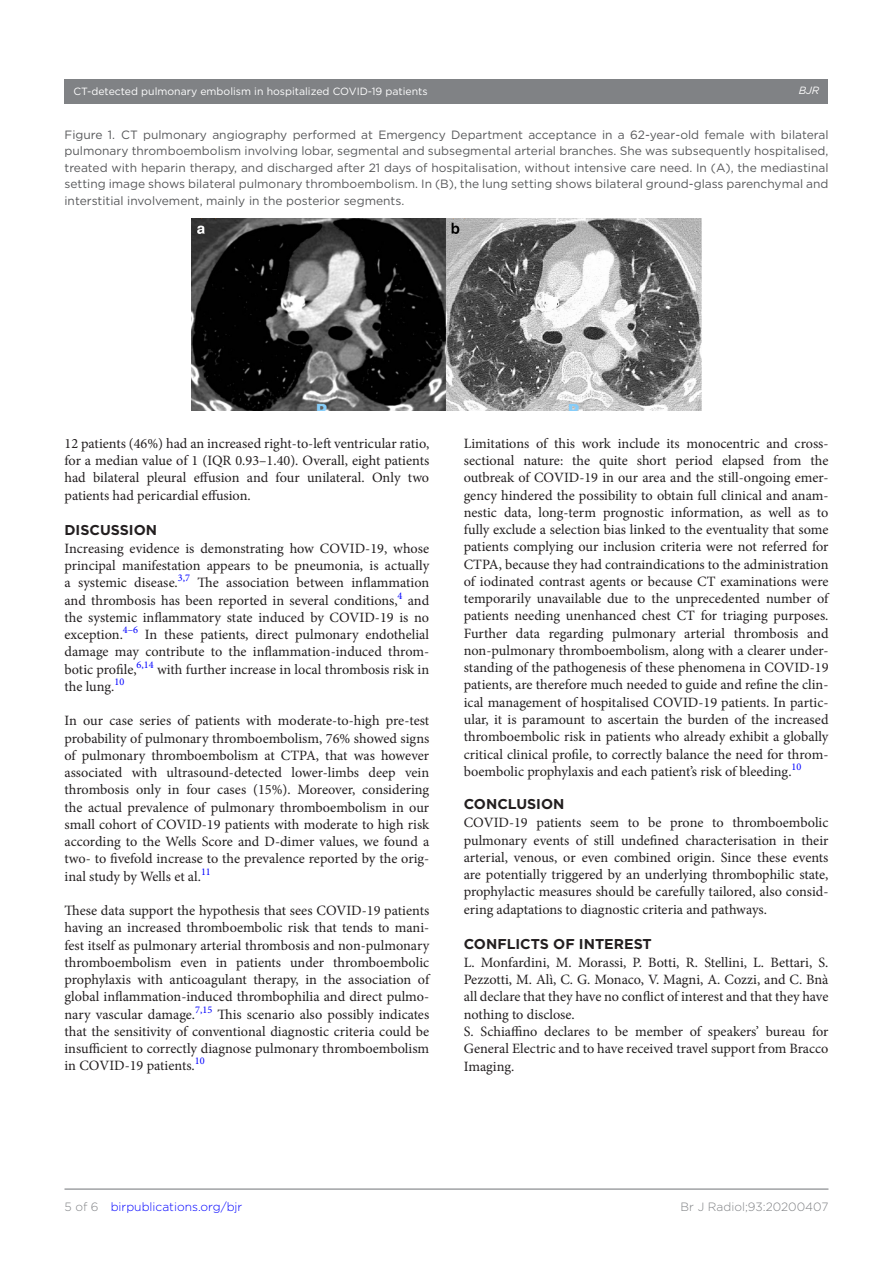
<style>
.page{position:relative;width:893px;height:1263px;background:#fff}
.page>*{position:absolute;margin:0;border:0;box-sizing:border-box;transform-origin:0 0}
.t1{font:14.25px/17.2px "Minion Pro";color:#231f20;text-align:justify}
.t2{font:700 14.25px "Gotham";color:#231f20}
.t3{font:12px/16.5px "Gotham";color:#57585a;text-align:justify}
.t4{font:300 12px "Gotham";color:#00f}
.t5{font:300 12px "Gotham";color:#808285}
.t6{font:10.5px "Gotham";color:#fff}
.t7{font:italic 10.5px "Gotham";color:#fff}
.s1{color:#808285}
</style>
<div class="page">
<hr style="left:64px;top:1188px;width:764px;height:2px;background:#808285">
<div style="left:64px;top:79px;width:764px;height:24px;background:#808285"></div>
<img style="left:191px;top:219px;width:511px;height:191px">
<p class="t6" style="left:74px;top:85px;width:356px">CT-detected pulmonary embolism in hospitalized COVID-19 patients</p>
<p class="t7" style="left:799px;top:85px;width:22px">BJR</p>
<p class="t3" style="left:64px;top:126px;width:765px">Figure 1. CT pulmonary angiography performed at Emergency Department acceptance in a 62-year-old female with bilateral pulmonary thromboembolism involving lobar, segmental and subsegmental arterial branches. She was subsequently hospitalised, treated with heparin therapy, and discharged after 21 days of hospitalisation, without intensive care need. In (A), the mediastinal setting image shows bilateral pulmonary thromboembolism. In (B), the lung setting shows bilateral ground-glass parenchymal and interstitial involvement, mainly in the posterior segments.</p>
<p class="t1" style="left:64px;top:435px;width:366px">12 patients (46%) had an increased right-to-left ventricular ratio, for a median value of 1 (IQR 0.93–1.40). Overall, eight patients had bilateral pleural effusion and four unilateral. Only two patients had pericardial effusion.</p>
<p class="t2" style="left:64px;top:520px;width:94px">DISCUSSION</p>
<p class="t1" style="left:64px;top:540px;width:366px">Increasing evidence is demonstrating how COVID-19, whose principal manifestation appears to be pneumonia, is actually a systemic disease.<sup>3,7</sup> The association between inflammation and thrombosis has been reported in several conditions,<sup>4</sup> and the systemic inflammatory state induced by COVID-19 is no exception.<sup>4–6</sup> In these patients, direct pulmonary endothelial damage may contribute to the inflammation-induced throm&shy;botic profile,<sup>6,14</sup> with further increase in local thrombosis risk in the lung.<sup>10</sup></p>
<p class="t1" style="left:64px;top:712px;width:366px">In our case series of patients with moderate-to-high pre-test probability of pulmonary thromboembolism, 76% showed signs of pulmonary thromboembolism at CTPA, that was however associated with ultrasound-detected lower-limbs deep vein thrombosis only in four cases (15%). Moreover, considering the actual prevalence of pulmonary thromboembolism in our small cohort of COVID-19 patients with moderate to high risk according to the Wells Score and D-dimer values, we found a two- to fivefold increase to the prevalence reported by the orig&shy;inal study by Wells et al.<sup>11</sup></p>
<p class="t1" style="left:64px;top:902px;width:366px">These data support the hypothesis that sees COVID-19 patients having an increased thromboembolic risk that tends to mani&shy;fest itself as pulmonary arterial thrombosis and non-pulmonary thromboembolism even in patients under thromboembolic prophylaxis with anticoagulant therapy, in the association of global inflammation-induced thrombophilia and direct pulmo&shy;nary vascular damage.<sup>7,15</sup> This scenario also possibly indicates that the sensitivity of conventional diagnostic criteria could be insufficient to correctly diagnose pulmonary thromboembolism in COVID-19 patients.<sup>10</sup></p>
<p class="t1" style="left:464px;top:435px;width:366px">Limitations of this work include its monocentric and cross&shy;sectional nature: the quite short period elapsed from the outbreak of COVID-19 in our area and the still-ongoing emer&shy;gency hindered the possibility to obtain full clinical and anam&shy;nestic data, long-term prognostic information, as well as to fully exclude a selection bias linked to the eventuality that some patients complying our inclusion criteria were not referred for CTPA, because they had contraindications to the administration of iodinated contrast agents or because CT examinations were temporarily unavailable due to the unprecedented number of patients needing unenhanced chest CT for triaging purposes.<br>Further data regarding pulmonary arterial thrombosis and non-pulmonary thromboembolism, along with a clearer under&shy;standing of the pathogenesis of these phenomena in COVID-19 patients, are therefore much needed to guide and refine the clin&shy;ical management of hospitalised COVID-19 patients. In partic&shy;ular, it is paramount to ascertain the burden of the increased thromboembolic risk in patients who already exhibit a globally critical clinical profile, to correctly balance the need for throm&shy;boembolic prophylaxis and each patient’s risk of bleeding.<sup>10</sup></p>
<p class="t2" style="left:464px;top:795px;width:102px">CONCLUSION</p>
<p class="t1" style="left:464px;top:814px;width:366px">COVID-19 patients seem to be prone to thromboembolic pulmonary events of still undefined characterisation in their arterial, venous, or even combined origin. Since these events are potentially triggered by an underlying thrombophilic state, prophylactic measures should be carefully tailored, also consid&shy;ering adaptations to diagnostic criteria and pathways.</p>
<p class="t2" style="left:464px;top:934px;width:190px">CONFLICTS OF INTEREST</p>
<p class="t1" style="left:464px;top:954px;width:366px;text-align:left">L. Monfardini, M. Morassi, P. Botti, R. Stellini, L. Bettari, S.<br>Pezzotti, M. Alì, C. G. Monaco, V. Magni, A. Cozzi, and C. Bnà all declare that they have no conflict of interest and that they have nothing to disclose.<br>S. Schiaffino declares to be member of speakers’ bureau for General Electric and to have received travel support from Bracco Imaging.</p>
<p class="t4" style="left:64px;top:1199px;width:179px"><span class="s1">5 of 6</span> birpublications.org/bjr</p>
<p class="t5" style="left:681px;top:1199px;width:149px">Br J Radiol;93:20200407</p>
</div>
